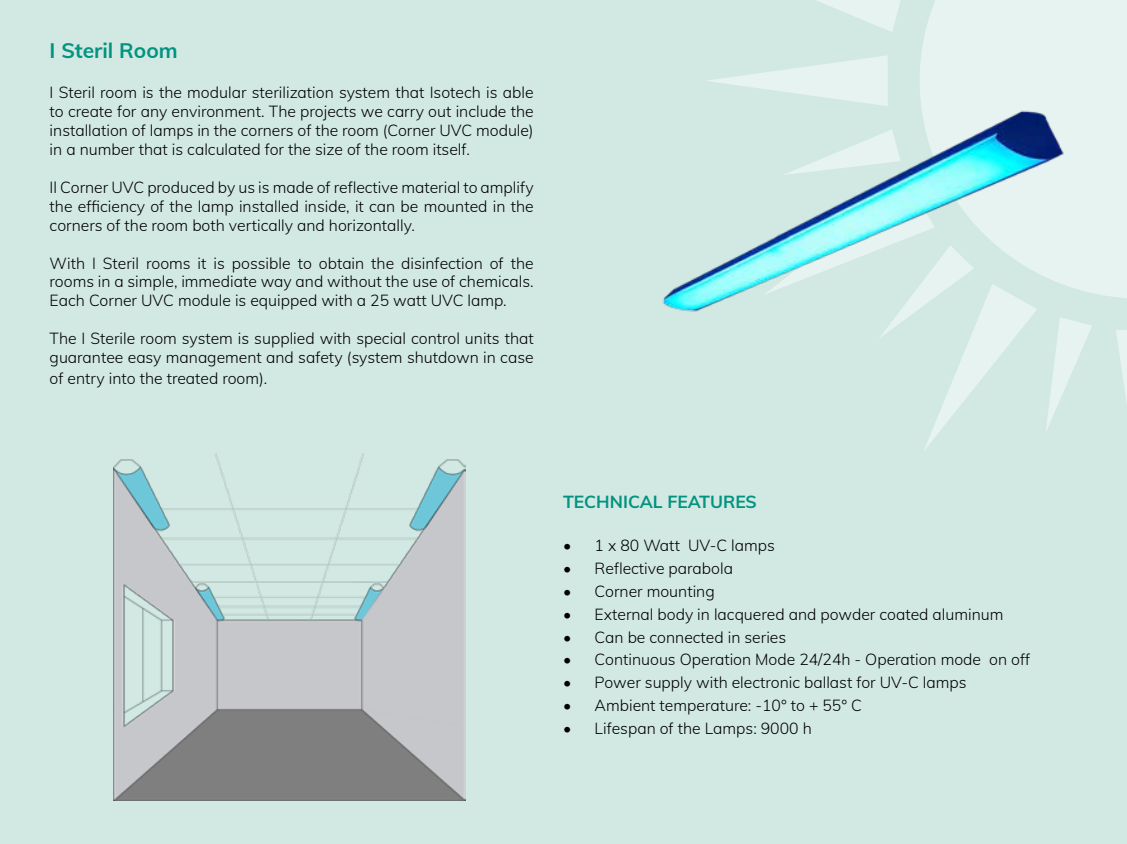
<style>
.page{position:relative;width:1127px;height:844px;background:#fff}
.page>*{position:absolute;margin:0;border:0;box-sizing:border-box;transform-origin:0 0}
.t1{font:700 21px "Muli";color:#029381}
.t2{font:700 17.5px "Muli";color:#029381}
.t3{font:300 15.75px/18.9px "Muli";color:#000;text-align:justify}
</style>
<div class="page">
<div style="left:0;top:0;width:1126px;height:843px;background:#d2e9e3"></div>
<div style="left:919px;top:0;width:207px;height:298px;background:#e7f3f0"></div>
<svg style="left:1115px;top:330px;width:11px;height:179px;background:#d5eae5"></svg>
<svg style="left:782px;top:0;width:118px;height:32px;background:#d9ece7"></svg>
<div style="left:763px;top:437px;width:273px;height:14px;background:#d2e9e3"></div>
<img style="left:572px;top:37px;width:539px;height:400px">
<img style="left:114px;top:453px;width:351px;height:347px">
<h1 class="t1" style="left:50px;top:35px;width:129px">I Steril Room</h1>
<p class="t3" style="left:50px;top:82px;width:485px">I Steril room is the modular sterilization system that Isotech is able to create for any environment. The projects we carry out include the installation of lamps in the corners of the room (Corner UVC module) in a number that is calculated for the size of the room itself.</p>
<p class="t3" style="left:50px;top:177px;width:485px">Il Corner UVC produced by us is made of reflective material to amplify the efficiency of the lamp installed inside, it can be mounted in the corners of the room both vertically and horizontally.</p>
<p class="t3" style="left:50px;top:252px;width:485px">With I Steril rooms it is possible to obtain the disinfection of the rooms in a simple, immediate way and without the use of chemicals.<br>Each Corner UVC module is equipped with a 25 watt UVC lamp.</p>
<p class="t3" style="left:50px;top:328px;width:485px">The I Sterile room system is supplied with special control units that guarantee easy management and safety (system shutdown in case</p>
<p class="t3" style="left:50px;top:368px;width:219px">of entry into the treated room).</p>
<p class="t2" style="left:563px;top:488px;width:195px">TECHNICAL FEATURES</p>
<p class="t3" style="left:563px;top:535px;width:213px">• 1 x 80 Watt UV-C lamps</p>
<p class="t3" style="left:563px;top:558px;width:171px">• Reflective parabola</p>
<p class="t3" style="left:563px;top:581px;width:153px">• Corner mounting</p>
<p class="t3" style="left:563px;top:603px;width:442px">• External body in lacquered and powder coated aluminum</p>
<p class="t3" style="left:563px;top:626px;width:225px">• Can be connected in series</p>
<p class="t3" style="left:563px;top:649px;width:468px">• Continuous Operation Mode 24/24h - Operation mode on off</p>
<p class="t3" style="left:563px;top:672px;width:405px">• Power supply with electronic ballast for UV-C lamps</p>
<p class="t3" style="left:563px;top:694px;width:300px">• Ambient temperature: -10° to + 55° C</p>
<p class="t3" style="left:563px;top:717px;width:250px">• Lifespan of the Lamps: 9000 h</p>
</div>
